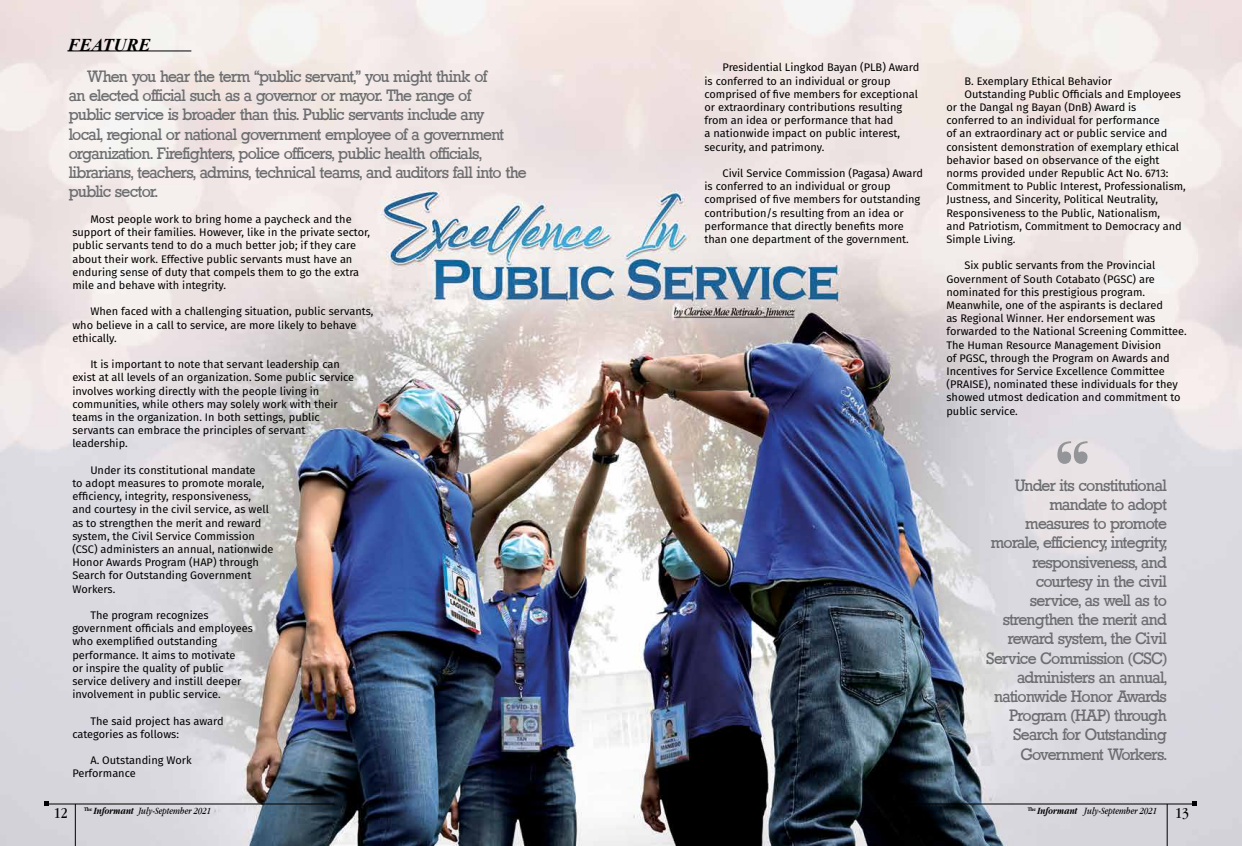
<style>
.page{position:relative;width:1242px;height:846px;background:#fff}
.page>*{position:absolute;margin:0;border:0;box-sizing:border-box;transform-origin:0 0}
.t1{font:114px "Modern";color:#939598}
.t2{font:italic 700 18px "Times New Roman";color:#000}
.t3{font:16px/19.2px "Rockwell";color:#6d6e71}
.t4{font:16px "Apple Garamond";color:#000}
.t5{font:11px/13.2px "Fira Sans";color:#000}
.t6{font:italic 10px "Apple Garamond";color:#000}
.s1{font-weight:700}
</style>
<div class="page">
<img style="left:0;top:0;width:1242px;height:846px">
<hr style="left:908px;top:804px;width:289px;height:1px;background:#000">
<hr style="left:46px;top:804px;width:289px;height:1px;background:#000">
<svg style="left:1192px;top:802px;width:5px;height:4px"></svg>
<svg style="left:44px;top:802px;width:4px;height:4px"></svg>
<hr style="left:1167px;top:804px;width:1px;height:42px;background:#000">
<hr style="left:75px;top:804px;width:1px;height:42px;background:#000">
<hr style="left:67px;top:50px;width:124px;height:1px;background:#000">
<h2 class="t2" style="left:68px;top:33px;width:85px">FEATURE</h2>
<p class="t3" style="left:69px;top:67px;width:459px;text-indent:18px">When you hear the term “public servant,” you might think of<br>an elected official such as a governor or mayor. The range of<br>public service is broader than this. Public servants include any<br>local, regional or national government employee of a government organization. Firefighters, police officers, public health officials, librarians, teachers, admins, technical teams, and auditors fall into the public sector.</p>
<p class="t5" style="left:72px;top:212px;width:299px;text-indent:18px">Most people work to bring home a paycheck and the support of their families. However, like in the private sector, public servants tend to do a much better job; if they care about their work. Effective public servants must have an enduring sense of duty that compels them to go the extra mile and behave with integrity.</p>
<p class="t5" style="left:72px;top:305px;width:303px;text-indent:18px">When faced with a challenging situation, public servants, who believe in a call to service, are more likely to behave ethically.</p>
<p class="t5" style="left:72px;top:358px;width:283px;text-indent:18px">It is important to note that servant leadership can exist at all levels of an organization. Some public service involves working directly with the people living in communities, while others may solely work with their teams in the organization. In both settings, public servants can embrace the principles of servant leadership.</p>
<p class="t5" style="left:72px;top:463px;width:203px;text-indent:18px">Under its constitutional mandate<br>to adopt measures to promote morale, efficiency, integrity, responsiveness,<br>and courtesy in the civil service, as well as to strengthen the merit and reward system, the Civil Service Commission (CSC) administers an annual, nationwide Honor Awards Program (HAP) through Search for Outstanding Government Workers.</p>
<p class="t5" style="left:72px;top:608px;width:182px;text-indent:18px">The program recognizes government officials and employees who exemplified outstanding performance. It aims to motivate<br>or inspire the quality of public service delivery and instill deeper involvement in public service.</p>
<p class="t5" style="left:72px;top:714px;width:153px;text-indent:18px">The said project has award categories as follows:</p>
<p class="t5" style="left:72px;top:754px;width:121px;text-indent:18px">A. Outstanding Work<br>Performance</p>
<p class="t5" style="left:705px;top:61px;width:216px;text-indent:18px">Presidential Lingkod Bayan (PLB) Award is conferred to an individual or group comprised of five members for exceptional or extraordinary contributions resulting from an idea or performance that had<br>a nationwide impact on public interest, security, and patrimony.</p>
<p class="t5" style="left:705px;top:166px;width:220px;text-indent:18px">Civil Service Commission (Pagasa) Award is conferred to an individual or group comprised of five members for outstanding contribution/s resulting from an idea or performance that directly benefits more than one department of the government.</p>
<p class="t5" style="left:964px;top:74px;width:149px">B. Exemplary Ethical Behavior</p>
<p class="t5" style="left:964px;top:87px;width:218px">Outstanding Public Officials and Employees</p>
<p class="t5" style="left:946px;top:100px;width:191px">or the Dangal ng Bayan (DnB) Award is</p>
<p class="t5" style="left:946px;top:114px;width:215px">conferred to an individual for performance</p>
<p class="t5" style="left:946px;top:127px;width:222px">of an extraordinary act or public service and</p>
<p class="t5" style="left:946px;top:140px;width:234px">consistent demonstration of exemplary ethical</p>
<p class="t5" style="left:946px;top:153px;width:215px">behavior based on observance of the eight</p>
<p class="t5" style="left:946px;top:166px;width:224px">norms provided under Republic Act No. 6713:</p>
<p class="t5" style="left:946px;top:180px;width:241px">Commitment to Public Interest, Professionalism,</p>
<p class="t5" style="left:946px;top:193px;width:213px">Justness, and Sincerity, Political Neutrality,</p>
<p class="t5" style="left:946px;top:206px;width:215px">Responsiveness to the Public, Nationalism,</p>
<p class="t5" style="left:946px;top:219px;width:237px">and Patriotism, Commitment to Democracy and</p>
<p class="t5" style="left:946px;top:232px;width:71px">Simple Living.</p>
<p class="t5" style="left:946px;top:259px;width:242px;text-indent:18px">Six public servants from the Provincial Government of South Cotabato (PGSC) are nominated for this prestigious program.<br>Meanwhile, one of the aspirants is declared<br>as Regional Winner. Her endorsement was forwarded to the National Screening Committee.<br>The Human Resource Management Division<br>of PGSC, through the Program on Awards and Incentives for Service Excellence Committee (PRAISE), nominated these individuals for they showed utmost dedication and commitment to public service.</p>
<h1 class="t1" style="left:1055px;top:438px;width:36px">“</h1>
<p class="t3" style="left:987px;top:476px;width:182px;text-align:right">Under its constitutional mandate to adopt measures to promote morale, efficiency, integrity, responsiveness, and courtesy in the civil service, as well as to strengthen the merit and reward system, the Civil<br>Service Commission (CSC) administers an annual, nationwide Honor Awards<br>Program (HAP) through<br>Search for Outstanding<br>Government Workers.</p>
<p class="t6" style="left:84px;top:805px;width:129px"><sup>The</sup> <span class="s1">Informant</span> July-September 2021</p>
<p class="t6" style="left:1028px;top:805px;width:131px"><sup>The</sup> <span class="s1">Informant</span> July-September 2021</p>
<h3 class="t4" style="left:54px;top:804px;width:15px">12</h3>
<h3 class="t4" style="left:1175px;top:804px;width:15px">13</h3>
</div>
